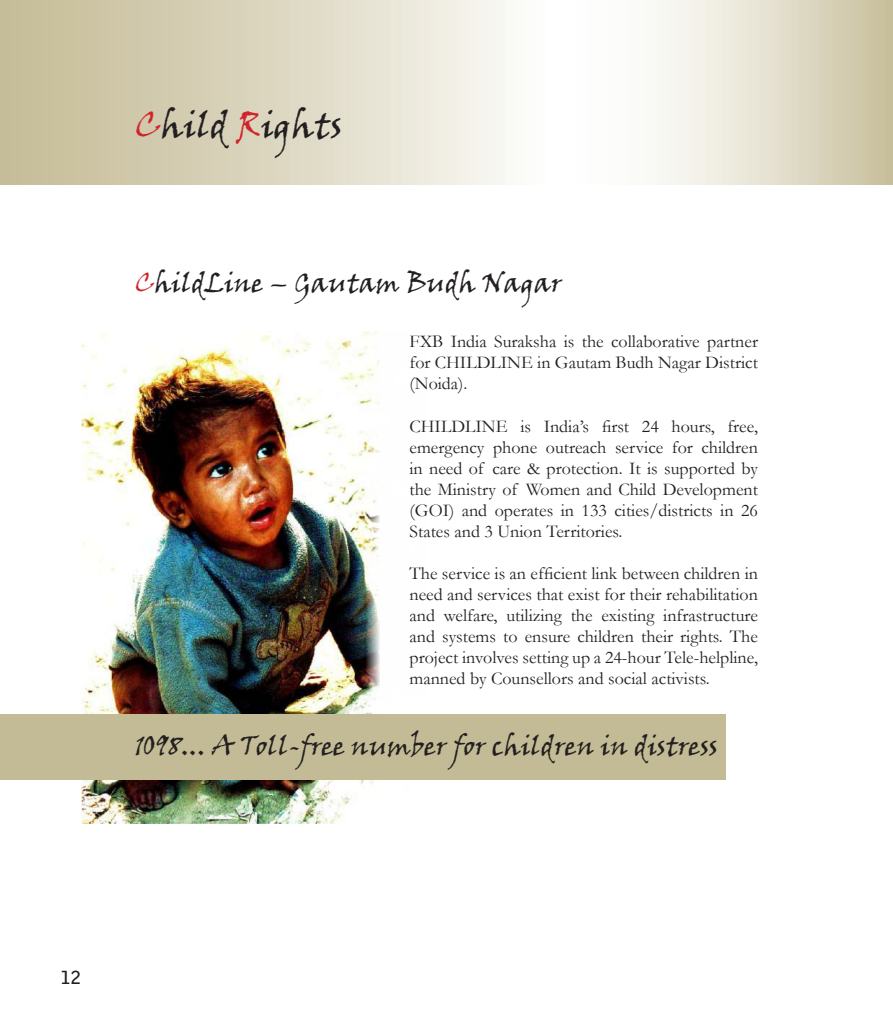
<style>
.page{position:relative;width:893px;height:1021px;background:#fff}
.page>*{position:absolute;margin:0;border:0;box-sizing:border-box;transform-origin:0 0}
.t1{font:36px "Viner Hand ITC";color:#231f20}
.t2{font:27px "Viner Hand ITC";color:#231f20}
.t3{font:18px/21px "Garamond";color:#231f20;text-align:justify}
.t4{font:700 18px "Bell Gothic Std";color:#231f20}
.s1{color:#d1232a}
</style>
<div class="page">
<svg style="left:0;top:0;width:893px;height:184px"></svg>
<img style="left:81px;top:331px;width:346px;height:492px">
<div style="left:0;top:714px;width:725px;height:65px;background:#c3bb95"></div>
<h1 class="t1" style="left:135px;top:103px;width:209px"><span class="s1">C</span>hild <span class="s1">R</span>ights</h1>
<h2 class="t2" style="left:135px;top:266px;width:428px"><span class="s1">C</span>hildLine – Gautam Budh Nagar</h2>
<p class="t3" style="left:410px;top:331px;width:350px">FXB India Suraksha is the collaborative partner for CHILDLINE in Gautam Budh Nagar District (Noida).</p>
<p class="t3" style="left:410px;top:415px;width:350px">CHILDLINE is India’s first 24 hours, free, emergency phone outreach service for children in need of care &amp; protection. It is supported by the Ministry of Women and Child Development (GOI) and operates in 133 cities/districts in 26<br>States and 3 Union Territories.</p>
<p class="t3" style="left:410px;top:562px;width:350px">The service is an efficient link between children in need and services that exist for their rehabilitation and welfare, utilizing the existing infrastructure and systems to ensure children their rights. The project involves setting up a 24-hour Tele-helpline, manned by Counsellors and social activists.</p>
<h2 class="t2" style="left:135px;top:729px;width:585px">1098... A Toll-free number for children in distress</h2>
<p class="t4" style="left:61px;top:966px;width:22px">12</p>
</div>
